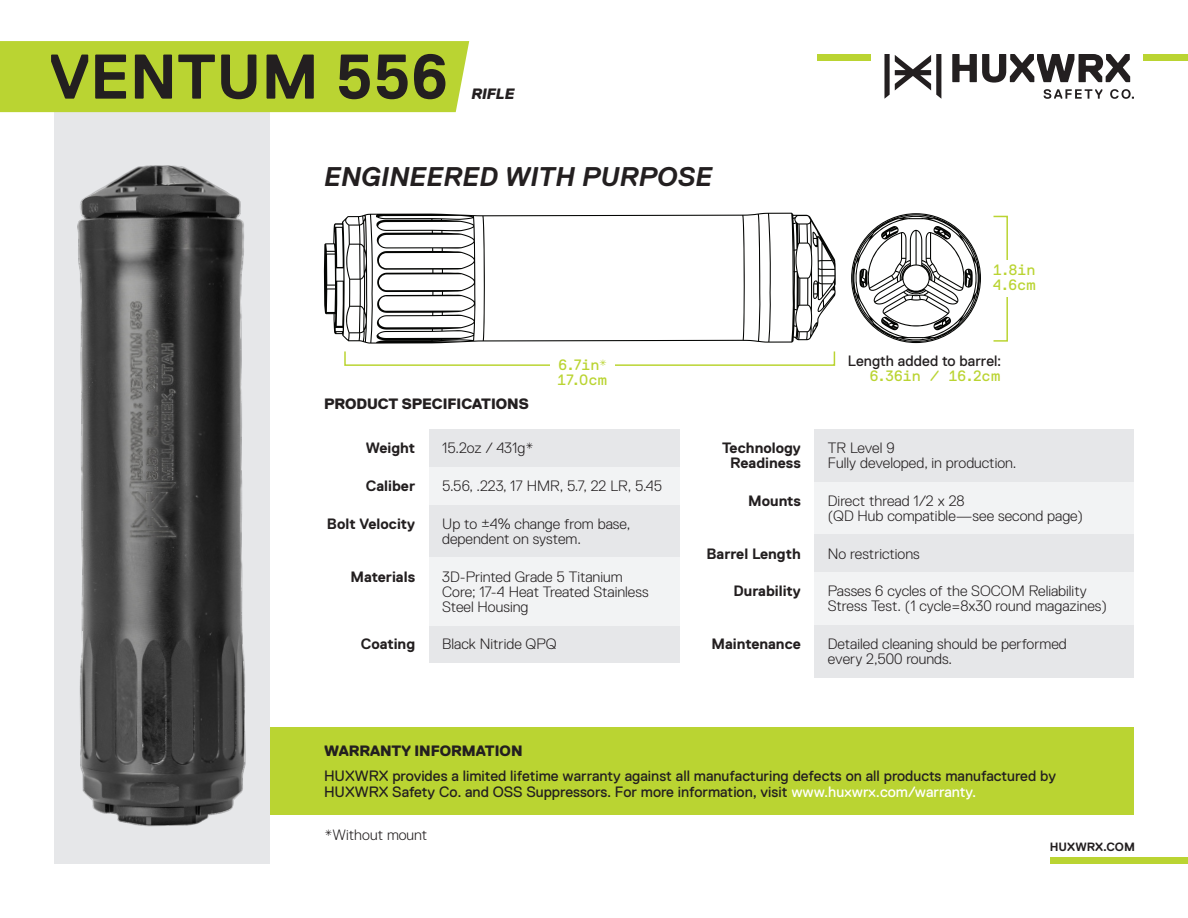
<style>
.page{position:relative;width:1188px;height:918px;background:#fff}
.page>*{position:absolute;margin:0;border:0;box-sizing:border-box;transform-origin:0 0}
.t1{font:700 63px "Replica LL";color:#231f20}
.t2{font:italic 700 27px "Replica LL";color:#231f20}
.t3{font:300 15px/15px "Replica LL";color:#231f20}
.t4{font:15px/16.5px "Replica LL";color:#231f20}
.t5{font:700 15px/15px "Replica LL";color:#231f20;text-align:center}
.t6{font:800 15px "Replica LL";color:#231f20}
.t7{font:15px "Replica Mono LL";letter-spacing:-.01em;color:#bad432}
.t8{font:italic 800 15px "Replica LL";color:#231f20}
.t9{font:700 12px "Replica LL";color:#231f20}
.s1{color:#fff}
</style>
<div class="page">
<div style="left:246px;top:727px;width:888px;height:87px;background:#bad432"></div>
<div style="left:54px;top:77px;width:216px;height:787px;background:#e6e7e9"></div>
<div style="left:0;top:41px;width:469px;height:71px;background:#bad432"></div>
<div style="left:1143px;top:54px;width:45px;height:7px;background:#bad432"></div>
<div style="left:1051px;top:857px;width:137px;height:7px;background:#bad432"></div>
<div style="left:817px;top:54px;width:54px;height:7px;background:#bad432"></div>
<svg style="left:1044px;top:89px;width:58px;height:10px"></svg>
<svg style="left:1110px;top:89px;width:24px;height:10px"></svg>
<svg style="left:952px;top:54px;width:178px;height:29px"></svg>
<svg style="left:884px;top:54px;width:57px;height:45px"></svg>
<div style="left:344px;top:351px;width:491px;height:15px;border:2px solid #bad432"></div>
<div style="left:550px;top:355px;width:65px;height:17px;background:#fff"></div>
<div style="left:993px;top:216px;width:15px;height:126px;border:2px solid #bad432"></div>
<div style="left:997px;top:260px;width:19px;height:37px;background:#fff"></div>
<div style="left:429px;top:429px;width:251px;height:38px;background:#e6e7e9"></div>
<div style="left:814px;top:429px;width:320px;height:53px;background:#e6e7e9"></div>
<div style="left:429px;top:505px;width:251px;height:52px;background:#e6e7e9"></div>
<div style="left:429px;top:625px;width:251px;height:38px;background:#e6e7e9"></div>
<div style="left:429px;top:467px;width:251px;height:38px;background:#f2f3f4"></div>
<div style="left:814px;top:482px;width:320px;height:53px;background:#f2f3f4"></div>
<div style="left:814px;top:535px;width:320px;height:37px;background:#e6e7e9"></div>
<div style="left:814px;top:572px;width:320px;height:53px;background:#f2f3f4"></div>
<div style="left:814px;top:625px;width:320px;height:52px;background:#e6e7e9"></div>
<div style="left:429px;top:557px;width:251px;height:68px;background:#f2f3f4"></div>
<img style="left:77px;top:165px;width:169px;height:661px">
<svg style="left:851px;top:213px;width:130px;height:130px"></svg>
<svg style="left:324px;top:213px;width:512px;height:131px"></svg>
<p class="t1" style="left:49px;top:42px;width:400px">VENTUM 556</p>
<p class="t8" style="left:472px;top:85px;width:44px">RIFLE</p>
<p class="t2" style="left:324px;top:161px;width:390px">ENGINEERED WITH PURPOSE</p>
<p class="t6" style="left:324px;top:395px;width:206px">PRODUCT SPECIFICATIONS</p>
<p class="t7" style="left:558px;top:356px;width:51px">6.7in*</p>
<p class="t7" style="left:557px;top:371px;width:51px">17.0cm</p>
<p class="t7" style="left:992px;top:261px;width:45px">1.8in</p>
<p class="t7" style="left:993px;top:276px;width:44px">4.6cm</p>
<p class="t4" style="left:848px;top:353px;width:155px">Length added to barrel:</p>
<p class="t7" style="left:869px;top:367px;width:132px">6.36in / 16.2cm</p>
<p class="t3" style="left:442px;top:441px;width:93px">15.2oz / 431g*</p>
<p class="t3" style="left:828px;top:441px;width:68px">TR Level 9</p>
<p class="t3" style="left:828px;top:456px;width:190px">Fully developed, in production.</p>
<p class="t5" style="left:366px;top:441px;width:51px">Weight</p>
<p class="t5" style="left:722px;top:441px;width:80px">Technology<br>Readiness</p>
<p class="t5" style="left:366px;top:478px;width:51px">Caliber</p>
<p class="t3" style="left:442px;top:478px;width:222px">5.56, .223, 17 HMR, 5.7, 22 LR, 5.45</p>
<p class="t5" style="left:327px;top:516px;width:90px">Bolt Velocity</p>
<p class="t3" style="left:442px;top:516px;width:190px">Up to ±4% change from base, dependent on system.</p>
<p class="t5" style="left:351px;top:569px;width:66px">Materials</p>
<p class="t3" style="left:442px;top:569px;width:208px">3D-Printed Grade 5 Titanium<br>Core; 17-4 Heat Treated Stainless<br>Steel Housing</p>
<p class="t5" style="left:361px;top:637px;width:56px">Coating</p>
<p class="t3" style="left:442px;top:637px;width:116px">Black Nitride QPQ</p>
<p class="t5" style="left:748px;top:493px;width:54px">Mounts</p>
<p class="t5" style="left:707px;top:546px;width:96px">Barrel Length</p>
<p class="t5" style="left:734px;top:584px;width:69px">Durability</p>
<p class="t5" style="left:711px;top:636px;width:91px">Maintenance</p>
<p class="t3" style="left:828px;top:493px;width:138px">Direct thread 1/2 x 28</p>
<p class="t3" style="left:828px;top:508px;width:257px">(QD Hub compatible—see second page)</p>
<p class="t3" style="left:828px;top:546px;width:93px">No restrictions</p>
<p class="t3" style="left:828px;top:584px;width:280px">Passes 6 cycles of the SOCOM Reliability<br>Stress Test. (1 cycle=8x30 round magazines)</p>
<p class="t3" style="left:828px;top:636px;width:240px">Detailed cleaning should be performed every 2,500 rounds.</p>
<p class="t6" style="left:324px;top:742px;width:200px">WARRANTY INFORMATION</p>
<p class="t4" style="left:324px;top:767px;width:733px">HUXWRX provides a limited lifetime warranty against all manufacturing defects on all products manufactured by<br>HUXWRX Safety Co. and OSS Suppressors. For more information, visit <span class="s1">www.huxwrx.com/warranty.</span></p>
<p class="t3" style="left:324px;top:827px;width:105px">*Without mount</p>
<p class="t9" style="left:1050px;top:840px;width:87px">HUXWRX.COM</p>
</div>
